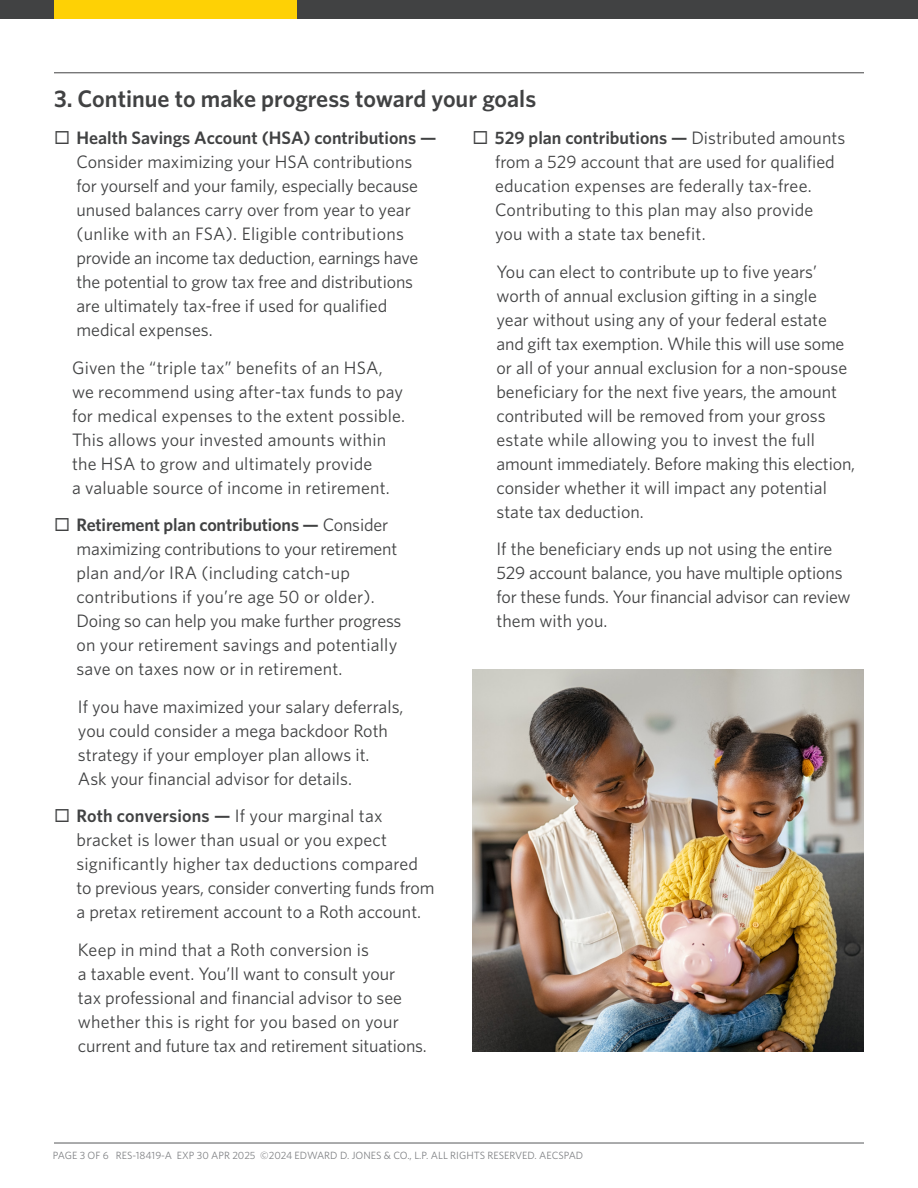
<style>
.page{position:relative;width:918px;height:1188px;background:#fff}
.page>*{position:absolute;margin:0;border:0;box-sizing:border-box;transform-origin:0 0}
.t1{font:600 24px "Whitney";color:#414243}
.t2{font:18px/24px "Whitney";color:#414243}
.t3{font:10.5px "Whitney";color:#808285}
.s1{font-weight:600}
</style>
<div class="page">
<hr style="left:54px;top:1143px;width:810px;height:1px;background:#57585a">
<div style="left:0;top:0;width:918px;height:18px;background:#414243"></div>
<div style="left:54px;top:0;width:243px;height:18px;background:#fed105"></div>
<hr style="left:54px;top:72px;width:810px;height:1px;background:#414243">
<img style="left:472px;top:670px;width:392px;height:382px">
<p class="t1" style="left:54px;top:83px;width:484px">3. Continue to make progress toward your goals</p>
<p class="t2" style="left:76px;top:126px;width:362px"><span class="s1">Health Savings Account (HSA) contributions — </span>Consider maximizing your HSA contributions for yourself and your family, especially because unused balances carry over from year to year (unlike with an FSA). Eligible contributions provide an income tax deduction, earnings have the potential to grow tax free and distributions are ultimately tax-free if used for qualified medical expenses.</p>
<p class="t2" style="left:72px;top:355px;width:335px">Given the “triple tax” benefits of an HSA, we recommend using after-tax funds to pay for medical expenses to the extent possible.<br>This allows your invested amounts within the HSA to grow and ultimately provide<br>a valuable source of income in retirement.</p>
<p class="t2" style="left:76px;top:513px;width:327px"><span class="s1">Retirement plan contributions —</span> Consider maximizing contributions to your retirement plan and/or IRA (including catch-up contributions if you’re age 50 or older).<br>Doing so can help you make further progress on your retirement savings and potentially save on taxes now or in retirement.</p>
<p class="t2" style="left:78px;top:694px;width:327px">If you have maximized your salary deferrals, you could consider a mega backdoor Roth strategy if your employer plan allows it.<br>Ask your financial advisor for details.</p>
<p class="t2" style="left:76px;top:804px;width:360px"><span class="s1">Roth conversions —</span> If your marginal tax bracket is lower than usual or you expect significantly higher tax deductions compared to previous years, consider converting funds from a pretax retirement account to a Roth account.</p>
<p class="t2" style="left:78px;top:937px;width:350px">Keep in mind that a Roth conversion is<br>a taxable event. You’ll want to consult your<br>tax professional and financial advisor to see whether this is right for you based on your current and future tax and retirement situations.</p>
<p class="t2" style="left:495px;top:126px;width:352px"><span class="s1">529 plan contributions —</span> Distributed amounts from a 529 account that are used for qualified education expenses are federally tax-free.<br>Contributing to this plan may also provide you with a state tax benefit.</p>
<p class="t2" style="left:496px;top:259px;width:360px">You can elect to contribute up to five years’ worth of annual exclusion gifting in a single<br>year without using any of your federal estate and gift tax exemption. While this will use some or all of your annual exclusion for a non-spouse beneficiary for the next five years, the amount contributed will be removed from your gross estate while allowing you to invest the full amount immediately. Before making this election, consider whether it will impact any potential state tax deduction.</p>
<p class="t2" style="left:496px;top:537px;width:356px">If the beneficiary ends up not using the entire 529 account balance, you have multiple options for these funds. Your financial advisor can review them with you.</p>
<p class="t3" style="left:53px;top:1148px;width:532px">PAGE 3 OF 6 RES-18419-A EXP 30 APR 2025 ©2024 EDWARD D. JONES &amp; CO., L.P. ALL RIGHTS RESERVED. AECSPAD</p>
</div>
